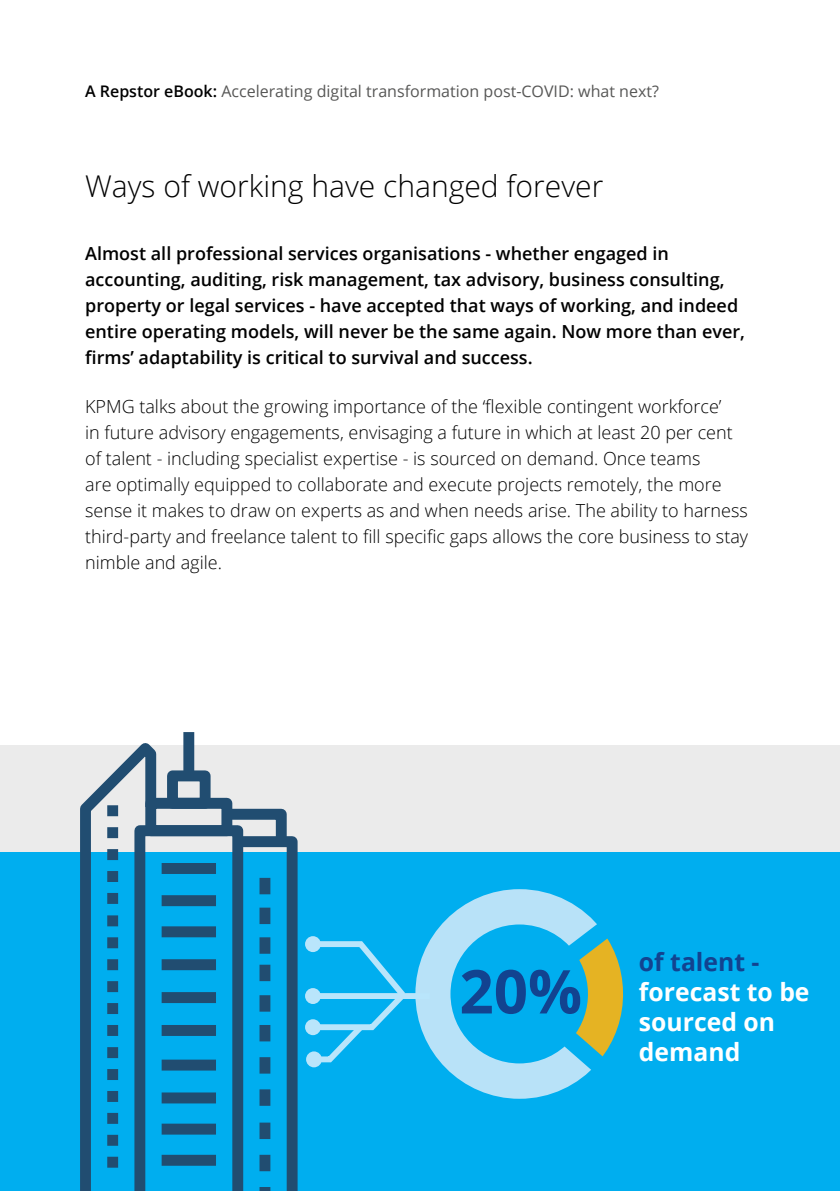
<style>
.page{position:relative;width:840px;height:1191px;background:#fff}
.page>*{position:absolute;margin:0;border:0;box-sizing:border-box;transform-origin:0 0}
.t1{font:700 60.4px "Open Sans";color:#124390}
.t2{font:300 30px "Open Sans";color:#000}
.t3{font:700 25px/29.8px "Open Sans";color:#fff}
.t4{font:700 25px "Open Sans";color:#124390}
.t5{font:300 18px/26px "Open Sans";color:#000}
.t6{font:600 18px/26px "Open Sans";color:#000}
.t7{font:16px "Open Sans";color:#575756}
.s1{font-weight:600;color:#000}
</style>
<div class="page">
<div style="left:0;top:746px;width:839px;height:445px;background:#ebebeb"></div>
<div style="left:0;top:851px;width:839px;height:340px;background:#00aeef"></div>
<svg style="left:161px;top:836px;width:55px;height:330px"></svg>
<div style="left:145px;top:798px;width:87px;height:38px;border:11px solid #214d71"></div>
<div style="left:167px;top:770px;width:43px;height:38px;border:11px solid #214d71"></div>
<div style="left:161px;top:926px;width:55px;height:11px;background:#214d71"></div>
<div style="left:161px;top:959px;width:55px;height:11px;background:#214d71"></div>
<div style="left:161px;top:992px;width:55px;height:11px;background:#214d71"></div>
<div style="left:161px;top:1025px;width:55px;height:11px;background:#214d71"></div>
<div style="left:161px;top:1059px;width:55px;height:11px;background:#214d71"></div>
<div style="left:161px;top:1092px;width:55px;height:11px;background:#214d71"></div>
<div style="left:183px;top:732px;width:11px;height:44px;background:#214d71"></div>
<svg style="left:216px;top:803px;width:81px;height:388px"></svg>
<svg style="left:75px;top:743px;width:86px;height:448px"></svg>
<div style="left:259px;top:1057px;width:11px;height:16px;background:#214d71"></div>
<div style="left:259px;top:1089px;width:11px;height:16px;background:#214d71"></div>
<div style="left:259px;top:1122px;width:11px;height:17px;background:#214d71"></div>
<div style="left:259px;top:1154px;width:11px;height:17px;background:#214d71"></div>
<hr style="left:259px;top:1187px;width:11px;height:4px;background:#214d71">
<div style="left:161px;top:1123px;width:55px;height:11px;background:#214d71"></div>
<div style="left:161px;top:1154px;width:55px;height:11px;background:#214d71"></div>
<div style="left:161px;top:895px;width:55px;height:11px;background:#214d71"></div>
<div style="left:161px;top:863px;width:55px;height:11px;background:#214d71"></div>
<svg style="left:415px;top:889px;width:128px;height:210px"></svg>
<svg style="left:530px;top:892px;width:94px;height:207px"></svg>
<div style="left:312px;top:993px;width:117px;height:6px;background:#b9e5fb"></div>
<svg style="left:306px;top:1051px;width:16px;height:16px"></svg>
<svg style="left:306px;top:941px;width:105px;height:124px"></svg>
<div style="left:305px;top:936px;width:16px;height:16px;background:#b9e5fb;border-radius:50%"></div>
<p class="t7" style="left:85px;top:81px;width:575px"><span class="s1">A Repstor eBook:</span> Accelerating digital transformation post-COVID: what next?</p>
<h2 class="t2" style="left:85px;top:165px;width:519px">Ways of working have changed forever</h2>
<p class="t6" style="left:85px;top:240px;width:661px">Almost all professional services organisations - whether engaged in accounting, auditing, risk management, tax advisory, business consulting, property or legal services - have accepted that ways of working, and indeed entire operating models, will never be the same again. Now more than ever, firms’ adaptability is critical to survival and success.</p>
<p class="t5" style="left:85px;top:393px;width:664px">KPMG talks about the growing importance of the ‘flexible contingent workforce’<br>in future advisory engagements, envisaging a future in which at least 20 per cent of talent - including specialist expertise - is sourced on demand. Once teams<br>are optimally equipped to collaborate and execute projects remotely, the more sense it makes to draw on experts as and when needs arise. The ability to harness third-party and freelance talent to fill specific gaps allows the core business to stay nimble and agile.</p>
<h1 class="t1" style="left:459px;top:949px;width:124px">20%</h1>
<h3 class="t4" style="left:638px;top:944px;width:122px">of talent -</h3>
<h3 class="t3" style="left:638px;top:976px;width:172px">forecast to be sourced on demand</h3>
</div>
